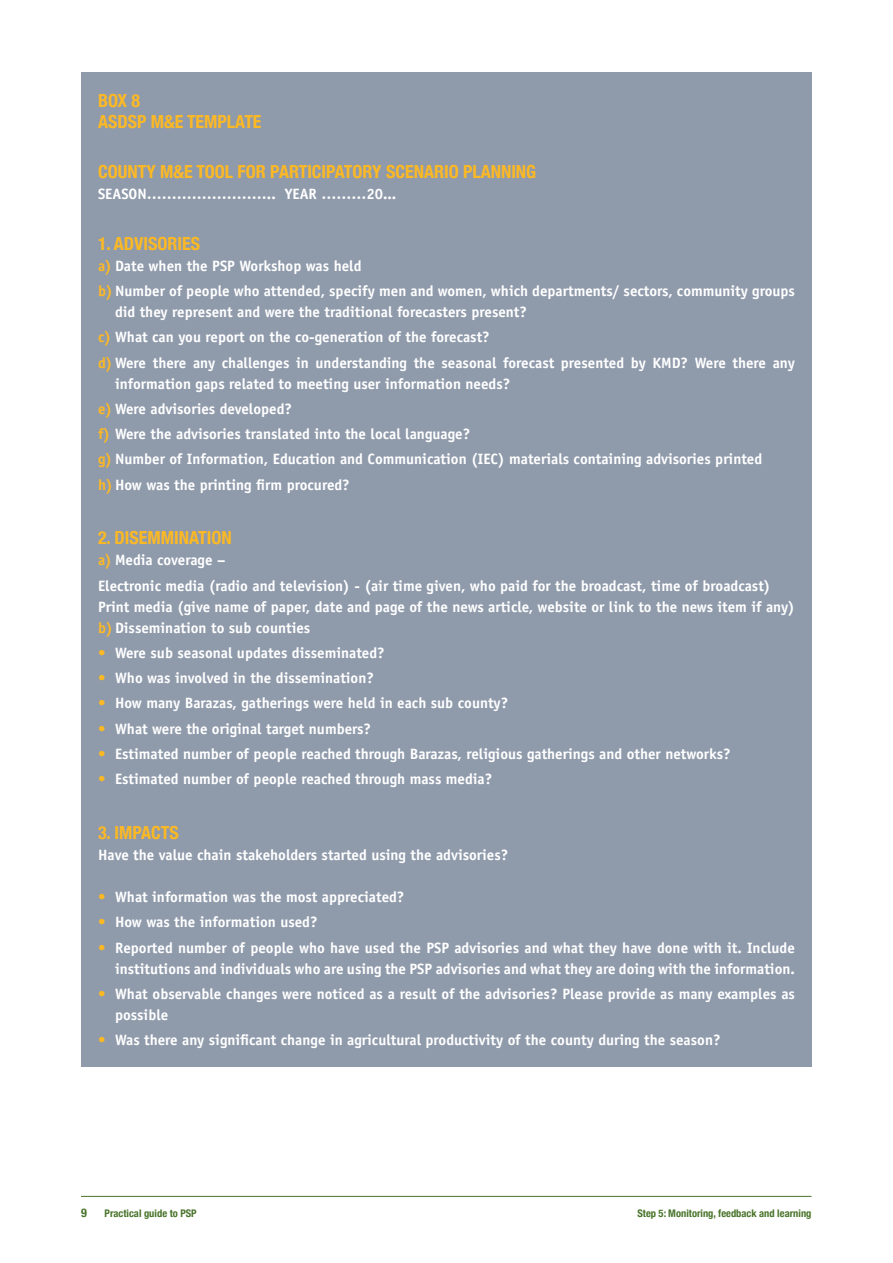
<style>
.page{position:relative;width:893px;height:1263px;background:#fff}
.page>*{position:absolute;margin:0;border:0;box-sizing:border-box;transform-origin:0 0}
.t1{font:700 condensed 18px/21px "Helvetica Neue";color:#fdb924}
.t2{font:700 15px/25.2px "Officina Sans Std";color:#fff}
.t3{font:700 condensed 12px "Helvetica Neue";color:#49742a}
.t4{font:700 condensed 10.5px "Helvetica Neue";color:#49742a}
.s1{color:#fdb924}
</style>
<div class="page">
<hr style="left:81px;top:1196px;width:730px;height:1px;background:#49742a">
<div style="left:81px;top:73px;width:731px;height:55px;background:#8f9aab"></div>
<div style="left:81px;top:94px;width:731px;height:55px;background:#8f9aab"></div>
<div style="left:81px;top:144px;width:731px;height:55px;background:#8f9aab"></div>
<div style="left:81px;top:192px;width:731px;height:50px;background:#8f9aab"></div>
<div style="left:81px;top:216px;width:731px;height:55px;background:#8f9aab"></div>
<div style="left:81px;top:268px;width:731px;height:70px;background:#8f9aab"></div>
<div style="left:81px;top:315px;width:731px;height:49px;background:#8f9aab"></div>
<div style="left:81px;top:340px;width:731px;height:70px;background:#8f9aab"></div>
<div style="left:81px;top:386px;width:731px;height:49px;background:#8f9aab"></div>
<div style="left:81px;top:411px;width:731px;height:49px;background:#8f9aab"></div>
<div style="left:81px;top:437px;width:731px;height:49px;background:#8f9aab"></div>
<div style="left:81px;top:462px;width:731px;height:49px;background:#8f9aab"></div>
<div style="left:81px;top:510px;width:731px;height:55px;background:#8f9aab"></div>
<div style="left:81px;top:563px;width:731px;height:49px;background:#8f9aab"></div>
<div style="left:81px;top:605px;width:731px;height:49px;background:#8f9aab"></div>
<div style="left:81px;top:630px;width:731px;height:49px;background:#8f9aab"></div>
<div style="left:81px;top:655px;width:731px;height:49px;background:#8f9aab"></div>
<div style="left:81px;top:681px;width:731px;height:49px;background:#8f9aab"></div>
<div style="left:81px;top:706px;width:731px;height:49px;background:#8f9aab"></div>
<div style="left:81px;top:731px;width:731px;height:49px;background:#8f9aab"></div>
<div style="left:81px;top:756px;width:731px;height:49px;background:#8f9aab"></div>
<div style="left:81px;top:805px;width:731px;height:55px;background:#8f9aab"></div>
<div style="left:81px;top:853px;width:731px;height:49px;background:#8f9aab"></div>
<div style="left:81px;top:899px;width:731px;height:49px;background:#8f9aab"></div>
<div style="left:81px;top:925px;width:731px;height:70px;background:#8f9aab"></div>
<div style="left:81px;top:971px;width:731px;height:70px;background:#8f9aab"></div>
<div style="left:81px;top:1017px;width:731px;height:49px;background:#8f9aab"></div>
<p class="t1" style="left:98px;top:89px;width:165px">BOX 8<br>ASDSP M&amp;E TEMPLATE</p>
<p class="t1" style="left:98px;top:160px;width:440px">COUNTY M&amp;E TOOL FOR PARTICIPATORY SCENARIO PLANNING</p>
<p class="t2" style="left:98px;top:181px;width:300px">SEASON…………………….. YEAR ………20...</p>
<p class="t1" style="left:98px;top:232px;width:104px">1. ADVISORIES</p>
<p class="t2" style="left:98px;top:253px;width:698px"><span class="s1">a)</span> Date when the PSP Workshop was held<br><span class="s1">b)</span>Number of people who attended, specify men and women, which departments/ sectors, community groups</p>
<p class="t2" style="left:98px;top:299px;width:698px;text-indent:17px">did they represent and were the traditional forecasters present?<br><span class="s1">c)</span> What can you report on the co-generation of the forecast?<br><span class="s1">d)</span> Were there any challenges in understanding the seasonal forecast presented by KMD? Were there any</p>
<p class="t2" style="left:98px;top:371px;width:666px;text-indent:17px">information gaps related to meeting user information needs?<br><span class="s1">e)</span> Were advisories developed?<br><span class="s1">f)</span> Were the advisories translated into the local language?<br><span class="s1">g)</span> Number of Information, Education and Communication (IEC) materials containing advisories printed <span class="s1">h)</span>How was the printing firm procured?</p>
<p class="t1" style="left:98px;top:526px;width:135px">2. DISEMMINATION</p>
<p class="t2" style="left:98px;top:548px;width:674px"><span class="s1">a)</span> Media coverage –<br>Electronic media (radio and television) - (air time given, who paid for the broadcast, time of broadcast)</p>
<p class="t2" style="left:98px;top:596px;width:698px;line-height:21px">Print media (give name of paper, date and page of the news article, website or link to the news item if any) <span class="s1">b)</span> Dissemination to sub counties</p>
<p class="t2" style="left:98px;top:640px;width:288px"><span class="s1">•</span> Were sub seasonal updates disseminated?</p>
<p class="t2" style="left:98px;top:665px;width:277px"><span class="s1">•</span> Who was involved in the dissemination?</p>
<p class="t2" style="left:98px;top:690px;width:412px"><span class="s1">•</span> How many Barazas, gatherings were held in each sub county?</p>
<p class="t2" style="left:98px;top:716px;width:275px"><span class="s1">•</span> What were the original target numbers?</p>
<p class="t2" style="left:98px;top:741px;width:634px"><span class="s1">•</span> Estimated number of people reached through Barazas, religious gatherings and other networks?</p>
<p class="t2" style="left:98px;top:766px;width:396px"><span class="s1">•</span> Estimated number of people reached through mass media?</p>
<p class="t1" style="left:98px;top:821px;width:82px">3. IMPACTS</p>
<p class="t2" style="left:98px;top:842px;width:412px">Have the value chain stakeholders started using the advisories?</p>
<p class="t2" style="left:98px;top:884px;width:308px"><span class="s1">•</span> What information was the most appreciated?</p>
<p class="t2" style="left:98px;top:909px;width:221px"><span class="s1">•</span> How was the information used?</p>
<p class="t2" style="left:98px;top:937px;width:698px;line-height:21px;text-align:right"><span class="s1">•</span> Reported number of people who have used the PSP advisories and what they have done with it. Include institutions and individuals who are using the PSP advisories and what they are doing with the information.</p>
<p class="t2" style="left:115px;top:983px;width:681px;line-height:21px;text-indent:-17px"><span class="s1">•</span> What observable changes were noticed as a result of the advisories? Please provide as many examples as possible</p>
<p class="t2" style="left:98px;top:1027px;width:624px"><span class="s1">•</span> Was there any significant change in agricultural productivity of the county during the season?</p>
<p class="t3" style="left:81px;top:1202px;width:7px">9</p>
<p class="t4" style="left:105px;top:1204px;width:94px">Practical guide to PSP</p>
<p class="t4" style="left:637px;top:1204px;width:176px">Step 5: Monitoring, feedback and learning</p>
</div>
